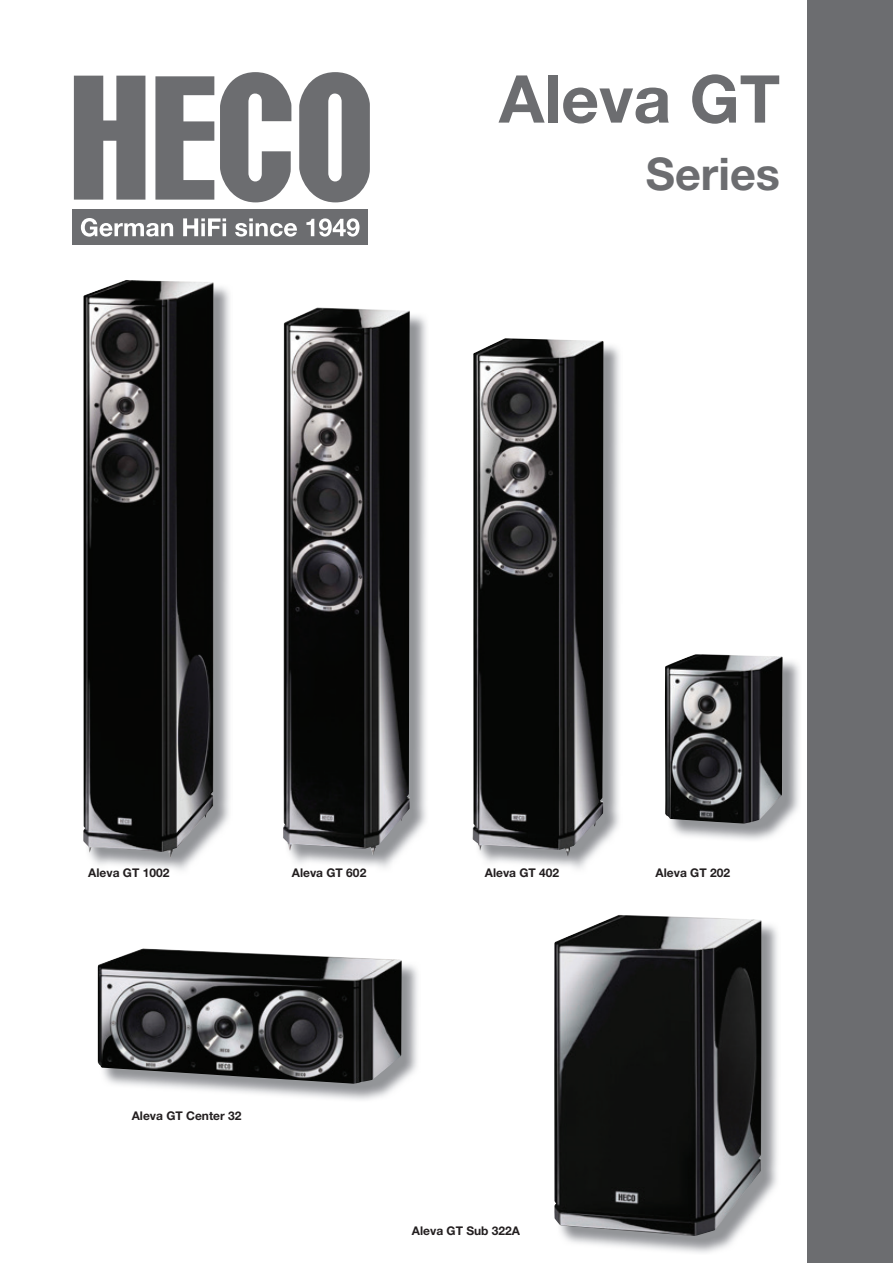
<style>
.page{position:relative;width:893px;height:1263px;background:#fff}
.page>*{position:absolute;margin:0;border:0;box-sizing:border-box;transform-origin:0 0}
.t1{font:700 66px "Helvetica Neue LT Std";color:#6c6d70}
.t2{font:700 45px "Helvetica Neue LT Std";color:#6c6d70}
.t3{font:700 12px "Helvetica Neue LT Std";color:#231f20}
</style>
<div class="page">
<svg style="left:74px;top:76px;width:71px;height:124px;background:#838386"></svg>
<svg style="left:155px;top:76px;width:59px;height:124px"></svg>
<svg style="left:220px;top:72px;width:71px;height:130px"></svg>
<svg style="left:299px;top:72px;width:71px;height:130px"></svg>
<div style="left:72px;top:209px;width:296px;height:36px;background:#6c6d70"></div>
<svg style="left:81px;top:218px;width:92px;height:19px"></svg>
<svg style="left:183px;top:218px;width:43px;height:18px"></svg>
<svg style="left:235px;top:218px;width:62px;height:19px"></svg>
<svg style="left:306px;top:218px;width:53px;height:19px"></svg>
<img style="left:91px;top:286px;width:139px;height:584px">
<img style="left:83px;top:280px;width:131px;height:578px">
<img style="left:483px;top:345px;width:137px;height:524px">
<img style="left:472px;top:338px;width:132px;height:519px">
<img style="left:671px;top:661px;width:129px;height:179px">
<img style="left:665px;top:654px;width:118px;height:170px">
<img style="left:117px;top:964px;width:301px;height:136px">
<img style="left:98px;top:948px;width:304px;height:136px">
<img style="left:563px;top:920px;width:215px;height:333px">
<img style="left:554px;top:915px;width:207px;height:321px">
<img style="left:291px;top:315px;width:136px;height:553px">
<img style="left:283px;top:307px;width:127px;height:548px">
<div style="left:808px;top:0;width:85px;height:1263px;background:#6c6d70"></div>
<h1 class="t1" style="left:499px;top:58px;width:283px">Aleva GT</h1>
<h2 class="t2" style="left:646px;top:146px;width:136px">series</h2>
<p class="t3" style="left:88px;top:866px;width:83px">Aleva GT 1002</p>
<p class="t3" style="left:292px;top:866px;width:76px">Aleva GT 602</p>
<p class="t3" style="left:485px;top:866px;width:76px">Aleva GT 402</p>
<p class="t3" style="left:132px;top:1109px;width:111px">Aleva GT Center 32</p>
<p class="t3" style="left:412px;top:1223px;width:110px">Aleva GT sub 322A</p>
<p class="t3" style="left:656px;top:866px;width:76px">Aleva GT 202</p>
</div>
